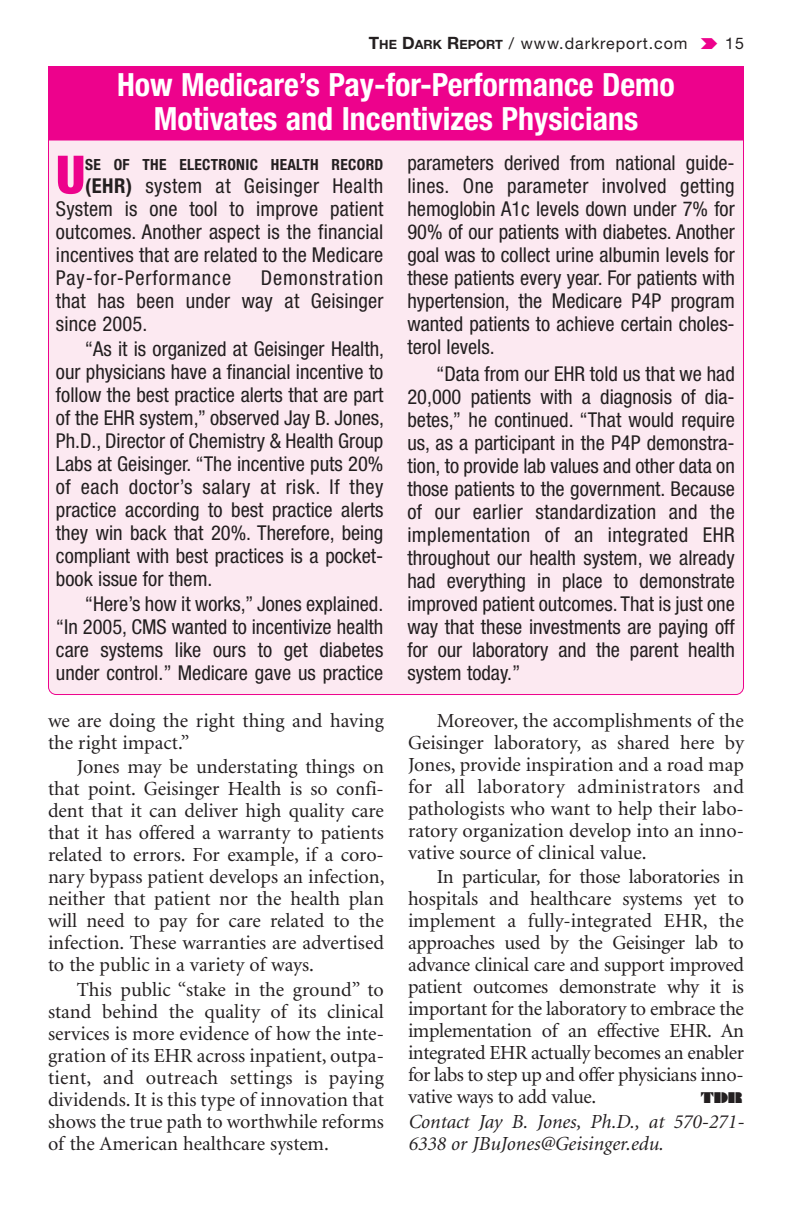
<style>
.page{position:relative;width:792px;height:1224px;background:#fff}
.page>*{position:absolute;margin:0;border:0;box-sizing:border-box;transform-origin:0 0}
.t1{font:900 condensed 52.6px "Helvetica Neue";color:#ed028c}
.t2{font:700 condensed 32px/34px "Helvetica Neue";color:#fff;text-align:center}
.t3{font:condensed 20.4px/23px "Helvetica Neue";color:#231f20;text-align:justify}
.t4{font:20px/22px "Minion";color:#231f20;text-align:justify}
.t5{font:italic 20px/22px "Minion";color:#231f20}
.t6{font:16px "Helvetica Neue";letter-spacing:.06em;color:#231f20}
.t7{font:700 condensed 15.4px "Helvetica Neue";letter-spacing:.02em;color:#231f20}
.t8{font:14px "Braggadocio";color:#231f20}
.s1{font-weight:700;font-size:17px}
.s2{font-weight:700;font-size:12.8px}
.s3{font-weight:700}
</style>
<div class="page">
<div style="left:49px;top:67px;width:694px;height:627px;background:#fce9f1;border-radius:7px"></div>
<div style="left:49px;top:67px;width:694px;height:73px;background:#ed028c"></div>
<div style="left:48px;top:66px;width:696px;height:75px;border:1px solid #ed028c"></div>
<p class="t6" style="left:369px;top:37px;width:320px"><span class="s1">T</span><span class="s2">HE</span> <span class="s1">D</span><span class="s2">ARK</span> <span class="s1">R</span><span class="s2">EPORT</span> / www.darkreport.com</p>
<p class="t6" style="left:725px;top:37px;width:20px">15</p>
<h2 class="t2" style="left:117px;top:71px;width:559px">How Medicare’s Pay-for-Performance Demo<br>Motivates and Incentivizes Physicians</h2>
<h1 class="t1" style="left:56px;top:156px;width:31px">U</h1>
<p class="t7" style="left:85px;top:159px;width:300px">SE OF THE ELECTRONIC HEALTH RECORD</p>
<p class="t3" style="left:56px;top:176px;width:329px;text-indent:29px"><span class="s3">(EHR)</span> system at Geisinger Health System is one tool to improve patient outcomes. Another aspect is the financial incentives that are related to the Medicare Pay-for-Performance</p>
<p class="t3" style="left:56px;top:268px;width:329px;text-indent:205px">Demonstration that has been under way at Geisinger since 2005.</p>
<p class="t3" style="left:56px;top:339px;width:330px;text-indent:29px">“As it is organized at Geisinger Health, our physicians have a financial incentive to follow the best practice alerts that are part of the EHR system,” observed Jay B. Jones, Ph.D., Director of Chemistry &amp; Health Group Labs at Geisinger. “The incentive puts 20% of each doctor’s salary at risk. If they practice according to best practice alerts they win back that 20%. Therefore, being compliant with best practices is a pocket&shy;book issue for them.</p>
<p class="t3" style="left:56px;top:594px;width:329px;text-indent:29px">“Here’s how it works,” Jones explained. “In 2005, CMS wanted to incentivize health care systems like ours to get diabetes under control.” Medicare gave us practice</p>
<p class="t4" style="left:48px;top:711px;width:337px">we are doing the right thing and having the right impact.”</p>
<p class="t4" style="left:48px;top:758px;width:338px;text-indent:29px">Jones may be understating things on that point. Geisinger Health is so confi&shy;dent that it can deliver high quality care that it has offered a warranty to patients related to errors. For example, if a coro&shy;nary bypass patient develops an infection, neither that patient nor the health plan will need to pay for care related to the infection. These warranties are advertised to the public in a variety of ways.</p>
<p class="t4" style="left:48px;top:981px;width:338px;text-indent:29px">This public “stake in the ground” to stand behind the quality of its clinical services is more evidence of how the inte&shy;gration of its EHR across inpatient, outpa&shy;tient, and outreach settings is paying dividends. It is this type of innovation that shows the true path to worthwhile reforms of the American healthcare system.</p>
<p class="t3" style="left:407px;top:153px;width:329px">parameters derived from national guide&shy;lines. One parameter involved getting hemoglobin A1c levels down under 7% for 90% of our patients with diabetes. Another goal was to collect urine albumin levels for these patients every year. For patients with hypertension, the Medicare P4P program wanted patients to achieve certain choles&shy;terol levels.</p>
<p class="t3" style="left:407px;top:364px;width:329px;text-indent:29px">“Data from our EHR told us that we had 20,000 patients with a diagnosis of dia&shy;betes,” he continued. “That would require us, as a participant in the P4P demonstra&shy;tion, to provide lab values and other data on those patients to the government. Because of our earlier standardization and the implementation of an integrated EHR throughout our health system, we already had everything in place to demonstrate improved patient outcomes. That is just one way that these investments are paying off for our laboratory and the parent health system today.”</p>
<p class="t4" style="left:408px;top:711px;width:338px;text-indent:29px">Moreover, the accomplishments of the Geisinger laboratory, as shared here by Jones, provide inspiration and a road map for all laboratory administrators and pathologists who want to help their labo&shy;ratory organization develop into an inno&shy;vative source of clinical value.</p>
<p class="t4" style="left:408px;top:868px;width:338px;text-indent:29px">In particular, for those laboratories in hospitals and healthcare systems yet to implement a fully-integrated EHR, the approaches used by the Geisinger lab to advance clinical care and support improved patient outcomes demonstrate why it is important for the laboratory to embrace the implementation of an effective EHR. An integrated EHR actually becomes an enabler for labs to step up and offer physicians inno&shy;vative ways to add value.</p>
<p class="t8" style="left:701px;top:1093px;width:43px">TDR</p>
<p class="t5" style="left:408px;top:1113px;width:338px">Contact Jay B. Jones, Ph.D., at 570-271-<br>6338 or JBuJones@Geisinger.edu.</p>
</div>
